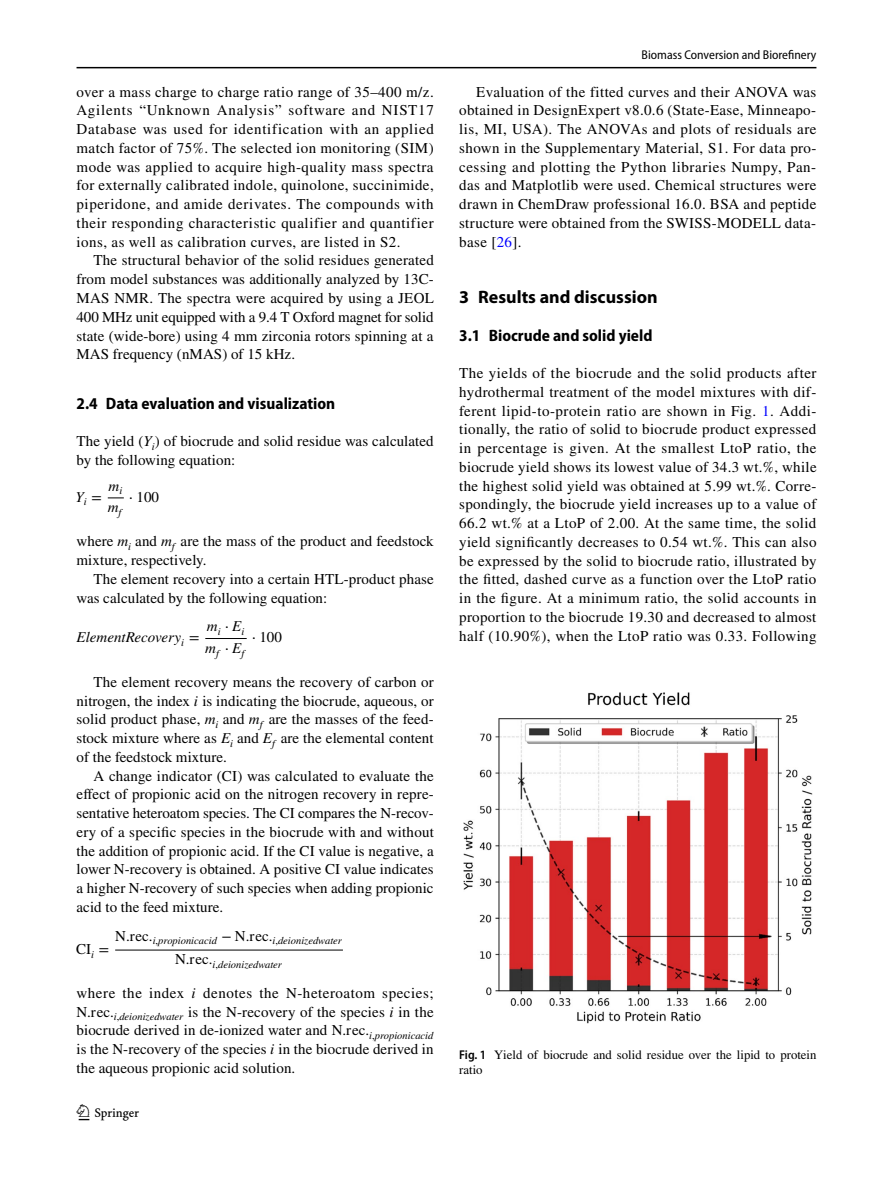
<style>
.page{position:relative;width:893px;height:1187px;background:#fff}
.page>*{position:absolute;margin:0;border:0;box-sizing:border-box;transform-origin:0 0}
.t1{font:22.5px "Springnew Regular 2";color:#000}
.t2{font:700 18px "Myriad Pro";color:#000}
.t3{font:700 semi-condensed 16.5px "Myriad Pro";color:#000}
.t4{font:15px/18.8px "STIX";letter-spacing:.005em;color:#000;text-align:justify}
.t5{font:15px/21.6px "STIX General Italic 8";color:#000}
.t6{font:15px/21.6px "STIX General Italic 7";color:#000}
.t7{font:15px "STIX General Regular 3";color:#000}
.t8{font:15px "STIX General Regular 4";color:#000}
.t9{font:15px "STIX Math Regular 5";color:#000}
.t10{font:12.75px/15px "STIX";color:#000}
.t11{font:semi-condensed 12.75px "Myriad Pro";color:#000}
.t12{font:10.5px "STIX General Italic 9";color:#000}
.s1{font-style:italic}
.s2{font-family:"STIX Math Regular 3"}
.s3{font-family:"STIX Math Script"}
.s4{font-family:"STIX General Italic 10"}
.s5{font-family:"STIX General Italic 11"}
.s6{font-family:"STIX Math Regular 4"}
.s7{font-family:"STIX Math Script Regular 2"}
.s8{font-family:"STIX General Italic 12"}
.s9{font-family:"STIX General Italic 13"}
.s10{font-family:"STIX General Italic 14"}
.s11{font-family:"STIX General Italic 15"}
.s12{font-family:"STIX General";font-style:italic}
.s13{font-family:"STIX General Regular 5"}
.s14{font-family:"STIX General Italic 2"}
.s15{font-family:"STIX Math"}
.s16{font-family:"STIX General"}
.s17{font-family:"STIX General Italic 4"}
.s18{font-family:"STIX Math Regular 2"}
.s19{font-family:"STIX General Regular 2"}
.s20{font-family:"STIX General Italic 6"}
.s21{color:#00f}
.s22{font-family:"Myriad Pro";font-weight:600;font-stretch:semi-condensed}
</style>
<div class="page">
<hr style="left:77px;top:67px;width:739px;height:1px;background:#000">
<svg style="left:108px;top:497px;width:16px;height:1px"></svg>
<hr style="left:205px;top:638px;width:42px;height:1px;background:#000">
<hr style="left:115px;top:949px;width:228px;height:1px;background:#000">
<img style="left:463px;top:692px;width:349px;height:331px">
<p class="t4" style="left:77px;top:83px;width:359px">over a mass charge to charge ratio range of 35–400 m/z.<br>Agilents “Unknown Analysis” software and NIST17<br>Database was used for identification with an applied match factor of 75%. The selected ion monitoring (SIM) mode was applied to acquire high-quality mass spectra for externally calibrated indole, quinolone, succinimide, piperidone, and amide derivates. The compounds with their responding characteristic qualifier and quantifier ions, as well as calibration curves, are listed in S2.</p>
<p class="t4" style="left:77px;top:252px;width:359px;text-indent:17px">The structural behavior of the solid residues generated from model substances was additionally analyzed by 13C-MAS NMR. The spectra were acquired by using a JEOL 400 MHz unit equipped with a 9.4 T Oxford magnet for solid state (wide-bore) using 4 mm zirconia rotors spinning at a MAS frequency (nMAS) of 15 kHz.</p>
<p class="t3" style="left:77px;top:394px;width:260px">2.4 Data evaluation and visualization</p>
<p class="t4" style="left:77px;top:433px;width:359px">The yield (<span class="s1">Y</span><sub>i</sub>) of biocrude and solid residue was calculated by the following equation:</p>
<p class="t6" style="left:75px;top:487px;width:28px">Y<sub>i</sub> <span class="s2">=</span></p>
<p class="t6" style="left:108px;top:476px;width:16px">m<sub>i </sub>m<sub>f</sub></p>
<p class="t7" style="left:129px;top:491px;width:32px"><span class="s3">⋅</span> 100</p>
<p class="t4" style="left:77px;top:533px;width:359px">where <span class="s4">m</span><sub>i</sub> and <span class="s5">m</span><sub>f</sub> are the mass of the product and feedstock mixture, respectively.</p>
<p class="t4" style="left:77px;top:570px;width:359px;text-indent:17px">The element recovery into a certain HTL-product phase was calculated by the following equation:</p>
<p class="t5" style="left:77px;top:628px;width:124px">ElementRecovery<sub>i</sub> <span class="s6">=</span></p>
<p class="t5" style="left:205px;top:616px;width:41px">m<sub>i</sub> <span class="s7">⋅</span> E<sub>i </sub>m<sub>f</sub> <span class="s7">⋅</span> E<sub>f</sub></p>
<p class="t8" style="left:252px;top:632px;width:32px"><span class="s7">⋅</span> 100</p>
<p class="t4" style="left:77px;top:673px;width:359px;text-indent:17px">The element recovery means the recovery of carbon or nitrogen, the index <span class="s8">i</span> is indicating the biocrude, aqueous, or solid product phase, <span class="s9">m</span><sub>i</sub> and <span class="s10">m</span><sub>f</sub> are the masses of the feed&shy;stock mixture where as <span class="s11">E</span><sub>i</sub> and <span class="s12">E</span><sub>f</sub> are the elemental content of the feedstock mixture.</p>
<p class="t4" style="left:77px;top:767px;width:359px;text-indent:17px">A change indicator (CI) was calculated to evaluate the effect of propionic acid on the nitrogen recovery in repre&shy;sentative heteroatom species. The CI compares the N-recov&shy;ery of a specific species in the biocrude with and without the addition of propionic acid. If the CI value is negative, a lower N-recovery is obtained. A positive CI value indicates a higher N-recovery of such species when adding propionic acid to the feed mixture.</p>
<p class="t12" style="left:115px;top:937px;width:228px"><sup>N</sup><sup>.</sup><sup>rec</sup><sup>.</sup>i<span class="s13">,</span>propionicacid <sup>−</sup> <sup>N</sup><sup>.</sup><sup>rec</sup><sup>.</sup>i<span class="s13">,</span>deionizedwater</p>
<p class="t12" style="left:175px;top:960px;width:108px"><sup>N</sup><sup>.</sup><sup>rec</sup><sup>.</sup>i<span class="s13">,</span>deionizedwater</p>
<p class="t9" style="left:76px;top:939px;width:35px">CI<sub>i</sub> =</p>
<p class="t4" style="left:76px;top:984px;width:359px">where the index <span class="s14">i</span> denotes the N-heteroatom species; <span class="s15">N</span><span class="s16">.</span><span class="s15">rec</span><span class="s16">.</span><sub>i</sub><sub>,</sub><sub>deionizedwater</sub> is the N-recovery of the species <span class="s17">i</span> in the biocrude derived in de-ionized water and <span class="s18">N</span><span class="s19">.</span><span class="s18">rec</span><span class="s19">.</span><sub>i</sub><sub>,</sub><sub>propionicacid </sub>is the N-recovery of the species <span class="s20">i</span> in the biocrude derived in the aqueous propionic acid solution.</p>
<h1 class="t1" style="left:79px;top:1104px;width:62px">1 3</h1>
<p class="t11" style="left:642px;top:48px;width:176px">Biomass Conversion and Biorefinery</p>
<p class="t4" style="left:459px;top:83px;width:359px;text-indent:17px">Evaluation of the fitted curves and their ANOVA was obtained in DesignExpert v8.0.6 (State-Ease, Minneapo&shy;lis, MI, USA). The ANOVAs and plots of residuals are shown in the Supplementary Material, S1. For data pro&shy;cessing and plotting the Python libraries Numpy, Pan&shy;das and Matplotlib were used. Chemical structures were drawn in ChemDraw professional 16.0. BSA and peptide structure were obtained from the SWISS-MODELL data&shy;base [<span class="s21">26</span>].</p>
<p class="t2" style="left:459px;top:285px;width:200px">3 Results and discussion</p>
<p class="t3" style="left:459px;top:326px;width:195px">3.1 Biocrude and solid yield</p>
<p class="t4" style="left:459px;top:364px;width:359px">The yields of the biocrude and the solid products after hydrothermal treatment of the model mixtures with dif&shy;ferent lipid-to-protein ratio are shown in Fig. <span class="s21">1</span>. Addi&shy;tionally, the ratio of solid to biocrude product expressed in percentage is given. At the smallest LtoP ratio, the biocrude yield shows its lowest value of 34.3 wt.%, while the highest solid yield was obtained at 5.99 wt.%. Corre&shy;spondingly, the biocrude yield increases up to a value of 66.2 wt.% at a LtoP of 2.00. At the same time, the solid yield significantly decreases to 0.54 wt.%. This can also be expressed by the solid to biocrude ratio, illustrated by the fitted, dashed curve as a function over the LtoP ratio in the figure. At a minimum ratio, the solid accounts in proportion to the biocrude 19.30 and decreased to almost half (10.90%), when the LtoP ratio was 0.33. Following</p>
<p class="t10" style="left:459px;top:1047px;width:359px"><span class="s22">Fig. 1</span> Yield of biocrude and solid residue over the lipid to protein ratio</p>
</div>
